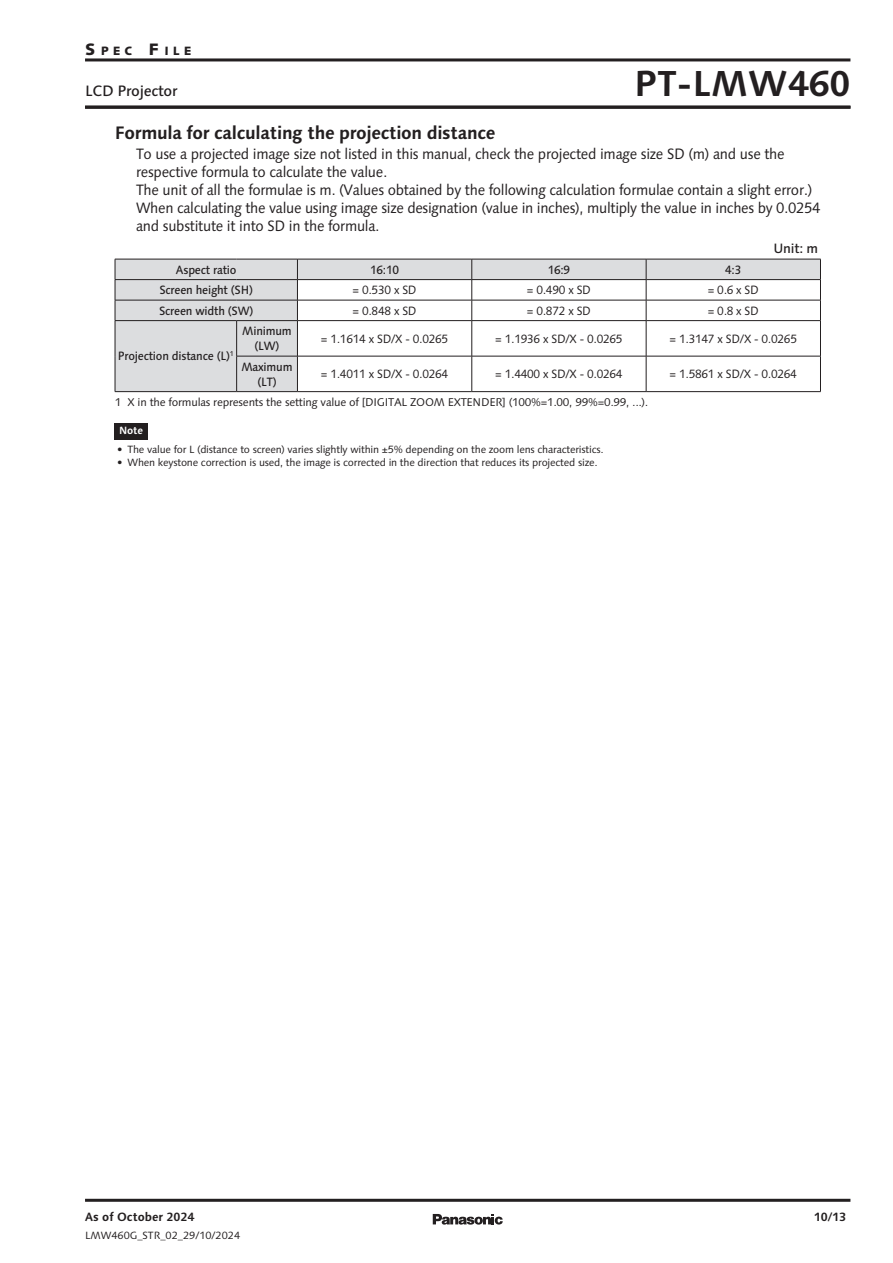
<style>
.page{position:relative;width:893px;height:1263px;background:#fff}
.page>*{position:absolute;margin:0;border:0;box-sizing:border-box;transform-origin:0 0}
.t1{font:700 36px "Syntax Next LT Pro";color:#231f20}
.t2{font:700 18px "Syntax Next LT Pro";letter-spacing:-.02em;color:#231f20}
.t3{font:15px/18px "Syntax Next LT Pro";letter-spacing:-.02em;color:#231f20;scale:.95 1}
.t4{font:500 15px "Syntax Next LT Pro";letter-spacing:-.02em;color:#231f20}
.t5{font:500 13.5px "Syntax Next LT Pro";color:#231f20}
.t6{font:12px "Syntax Next LT Pro";letter-spacing:-.02em;color:#231f20;scale:.95 1}
.t7{font:500 12px/15px "Syntax Next LT Pro";letter-spacing:-.02em;color:#231f20;text-align:center;scale:.95 1}
.t8{font:700 12px "Syntax Next LT Pro";color:#231f20}
.t9{font:800 12px "Syntax Next LT Pro";color:#231f20}
.t10{font:11.25px "Syntax Next LT Pro";letter-spacing:-.02em;color:#231f20}
.t11{font:10.5px "Syntax Next LT Pro";letter-spacing:-.02em;color:#231f20}
.t12{font:10.5px "Syntax Next LT Pro";color:#231f20}
.t13{font:700 10.5px "Syntax Next LT Pro";color:#fff}
.s1{font-size:16.5px}
.s2{font-weight:700}
</style>
<div class="page">
<svg style="left:116px;top:260px;width:704px;height:131px"></svg>
<hr style="left:115px;top:259px;width:122px;height:1px;background:#231f20">
<hr style="left:237px;top:259px;width:60px;height:1px;background:#231f20">
<hr style="left:115px;top:279px;width:122px;height:1px;background:#231f20">
<hr style="left:237px;top:279px;width:60px;height:1px;background:#231f20">
<hr style="left:115px;top:300px;width:122px;height:1px;background:#231f20">
<svg style="left:115px;top:259px;width:1px;height:61px"></svg>
<hr style="left:237px;top:300px;width:60px;height:1px;background:#231f20">
<hr style="left:297px;top:259px;width:175px;height:1px;background:#231f20">
<hr style="left:472px;top:259px;width:174px;height:1px;background:#231f20">
<hr style="left:646px;top:259px;width:175px;height:1px;background:#231f20">
<hr style="left:297px;top:279px;width:175px;height:1px;background:#231f20">
<hr style="left:472px;top:279px;width:174px;height:1px;background:#231f20">
<hr style="left:646px;top:279px;width:175px;height:1px;background:#231f20">
<hr style="left:297px;top:300px;width:175px;height:1px;background:#231f20">
<svg style="left:297px;top:259px;width:1px;height:61px"></svg>
<hr style="left:472px;top:300px;width:174px;height:1px;background:#231f20">
<svg style="left:472px;top:259px;width:1px;height:61px"></svg>
<hr style="left:646px;top:300px;width:175px;height:1px;background:#231f20">
<svg style="left:646px;top:259px;width:1px;height:61px"></svg>
<svg style="left:820px;top:259px;width:1px;height:61px"></svg>
<hr style="left:115px;top:320px;width:122px;height:1px;background:#231f20">
<hr style="left:115px;top:321px;width:1px;height:35px;background:#231f20">
<hr style="left:237px;top:320px;width:60px;height:1px;background:#231f20">
<hr style="left:236px;top:321px;width:1px;height:35px;background:#231f20">
<hr style="left:297px;top:320px;width:175px;height:1px;background:#231f20">
<hr style="left:297px;top:321px;width:1px;height:35px;background:#231f20">
<hr style="left:472px;top:320px;width:174px;height:1px;background:#231f20">
<hr style="left:472px;top:321px;width:1px;height:35px;background:#231f20">
<hr style="left:646px;top:320px;width:175px;height:1px;background:#231f20">
<hr style="left:646px;top:321px;width:1px;height:35px;background:#231f20">
<hr style="left:820px;top:321px;width:1px;height:35px;background:#231f20">
<hr style="left:115px;top:356px;width:1px;height:35px;background:#231f20">
<hr style="left:236px;top:356px;width:61px;height:1px;background:#231f20">
<hr style="left:236px;top:356px;width:1px;height:35px;background:#231f20">
<hr style="left:297px;top:356px;width:175px;height:1px;background:#231f20">
<hr style="left:297px;top:356px;width:1px;height:35px;background:#231f20">
<hr style="left:472px;top:356px;width:174px;height:1px;background:#231f20">
<hr style="left:472px;top:356px;width:1px;height:35px;background:#231f20">
<hr style="left:646px;top:356px;width:175px;height:1px;background:#231f20">
<hr style="left:646px;top:356px;width:1px;height:35px;background:#231f20">
<hr style="left:820px;top:356px;width:1px;height:35px;background:#231f20">
<hr style="left:115px;top:391px;width:122px;height:1px;background:#231f20">
<hr style="left:237px;top:391px;width:60px;height:1px;background:#231f20">
<hr style="left:297px;top:391px;width:175px;height:1px;background:#231f20">
<hr style="left:472px;top:391px;width:174px;height:1px;background:#231f20">
<hr style="left:646px;top:391px;width:175px;height:1px;background:#231f20">
<div style="left:115px;top:423px;width:33px;height:17px;background:#231f20"></div>
<hr style="left:85px;top:58px;width:765px;height:3px;background:#231f20">
<hr style="left:85px;top:106px;width:765px;height:3px;background:#231f20">
<hr style="left:85px;top:1199px;width:765px;height:3px;background:#231f20">
<svg style="left:433px;top:1214px;width:70px;height:10px"></svg>
<p class="t9" style="left:85px;top:43px;width:108px"><span class="s1">S</span> P E C <span class="s1">F</span> I L E</p>
<p class="t4" style="left:85px;top:81px;width:94px">LCD Projector</p>
<h1 class="t1" style="left:634px;top:60px;width:218px">PT-LMW460</h1>
<p class="t2" style="left:115px;top:121px;width:382px">Formula for calculating the projection distance</p>
<p class="t3" style="left:136px;top:144px;width:722px">To use a projected image size not listed in this manual, check the projected image size SD (m) and use the respective formula to calculate the value.<br>The unit of all the formulae is m. (Values obtained by the following calculation formulae contain a slight error.)<br>When calculating the value using image size designation (value in inches), multiply the value in inches by 0.0254 and substitute it into SD in the formula.</p>
<p class="t5" style="left:773px;top:239px;width:46px">Unit: m</p>
<p class="t7" style="left:176px;top:262px;width:65px">Aspect ratio</p>
<p class="t7" style="left:370px;top:262px;width:32px">16:10</p>
<p class="t7" style="left:548px;top:262px;width:25px">16:9</p>
<p class="t7" style="left:725px;top:262px;width:18px">4:3</p>
<p class="t7" style="left:159px;top:282px;width:100px">Screen height (SH)</p>
<p class="t6" style="left:353px;top:282px;width:69px">= 0.530 x SD</p>
<p class="t6" style="left:527px;top:282px;width:69px">= 0.490 x SD</p>
<p class="t6" style="left:708px;top:282px;width:55px">= 0.6 x SD</p>
<p class="t7" style="left:159px;top:303px;width:101px">Screen width (SW)</p>
<p class="t6" style="left:353px;top:303px;width:69px">= 0.848 x SD</p>
<p class="t6" style="left:527px;top:303px;width:69px">= 0.872 x SD</p>
<p class="t6" style="left:708px;top:303px;width:55px">= 0.8 x SD</p>
<p class="t7" style="left:118px;top:348px;width:123px">Projection distance (L)<sup>1</sup></p>
<p class="t7" style="left:242px;top:323px;width:54px">Minimum (LW)</p>
<p class="t6" style="left:321px;top:331px;width:136px">= 1.1614 x SD/X - 0.0265</p>
<p class="t6" style="left:495px;top:331px;width:136px">= 1.1936 x SD/X - 0.0265</p>
<p class="t6" style="left:670px;top:331px;width:136px">= 1.3147 x SD/X - 0.0265</p>
<p class="t7" style="left:241px;top:359px;width:55px">Maximum (LT)</p>
<p class="t6" style="left:321px;top:366px;width:136px">= 1.4011 x SD/X - 0.0264</p>
<p class="t6" style="left:495px;top:366px;width:136px">= 1.4400 x SD/X - 0.0264</p>
<p class="t6" style="left:670px;top:366px;width:136px">= 1.5861 x SD/X - 0.0264</p>
<p class="t10" style="left:115px;top:395px;width:535px">1 X in the formulas represents the setting value of [DIGITAL ZOOM EXTENDER] (100%=1.00, 99%=0.99, ...).</p>
<p class="t13" style="left:119px;top:424px;width:25px">Note</p>
<p class="t11" style="left:117px;top:443px;width:488px"><span class="s2">•</span> The value for L (distance to screen) varies slightly within ±5% depending on the zoom lens characteristics.</p>
<p class="t11" style="left:117px;top:455px;width:482px"><span class="s2">•</span> When keystone correction is used, the image is corrected in the direction that reduces its projected size.</p>
<p class="t8" style="left:85px;top:1209px;width:111px">As of October 2024</p>
<p class="t8" style="left:814px;top:1209px;width:34px">10/13</p>
<p class="t12" style="left:85px;top:1229px;width:157px">LMW460G_STR_02_29/10/2024</p>
</div>
